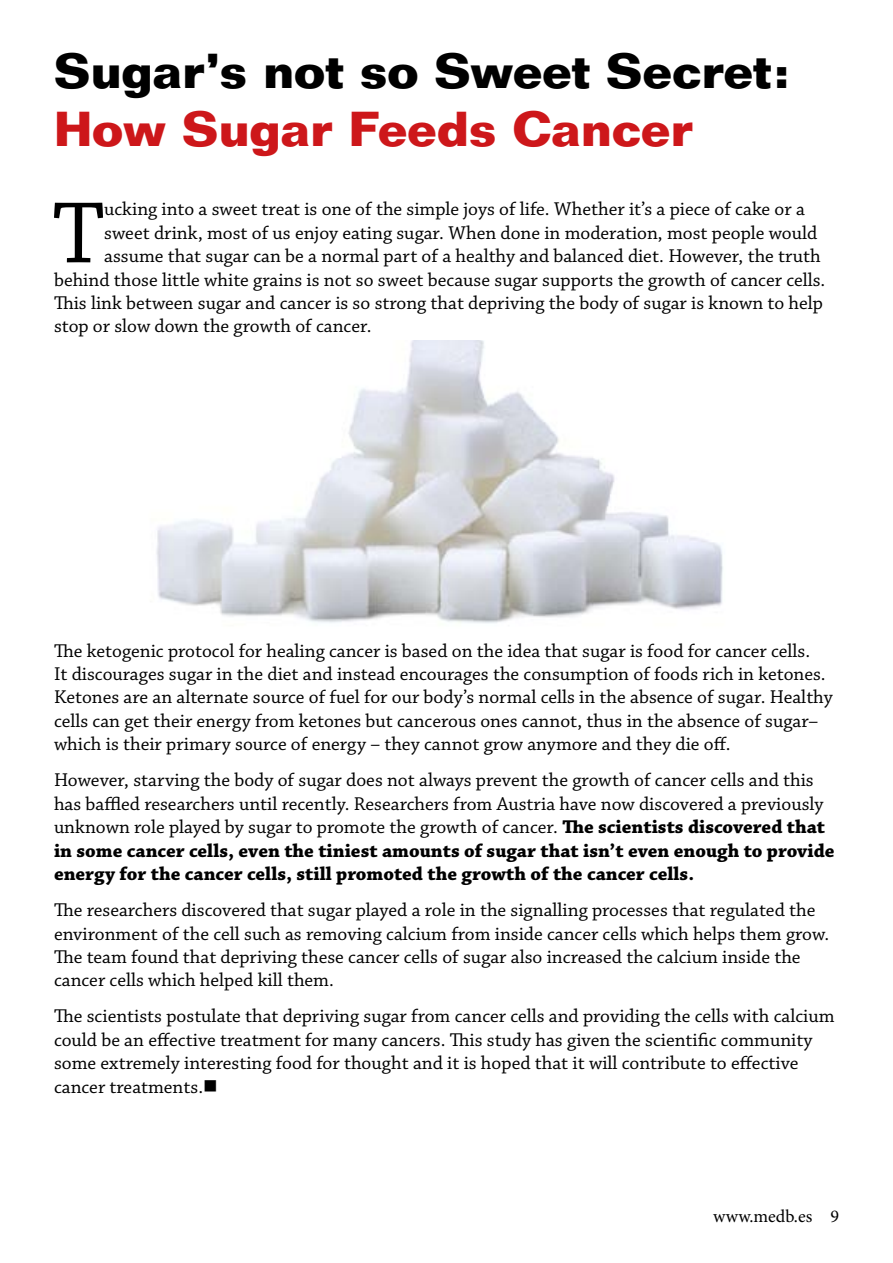
<style>
.page{position:relative;width:893px;height:1263px;background:#fff}
.page>*{position:absolute;margin:0;border:0;box-sizing:border-box;transform-origin:0 0}
.t1{font:91.5px "Chaparral Pro";color:#000}
.t2{font:700 48px "Folio";color:#000}
.t3{font:700 48px "Folio";color:#cd171a}
.t4{font:19.5px/23.4px "Chaparral Pro";color:#000}
.t5{font:18px "Minion Pro";color:#000}
.s1{font-weight:700}
</style>
<div class="page">
<img style="left:156px;top:340px;width:567px;height:284px">
<h2 class="t2" style="left:54px;top:43px;width:737px">Sugar’s not so Sweet Secret:</h2>
<h2 class="t3" style="left:54px;top:101px;width:640px">How Sugar Feeds Cancer</h2>
<h1 class="t1" style="left:52px;top:183px;width:53px">T</h1>
<p class="t4" style="left:104px;top:198px;width:702px">ucking into a sweet treat is one of the simple joys of life. Whether it’s a piece of cake or a</p>
<p class="t4" style="left:104px;top:222px;width:714px">sweet drink, most of us enjoy eating sugar. When done in moderation, most people would</p>
<p class="t4" style="left:104px;top:245px;width:718px">assume that sugar can be a normal part of a healthy and balanced diet. However, the truth</p>
<p class="t4" style="left:54px;top:269px;width:773px">behind those little white grains is not so sweet because sugar supports the growth of cancer cells.</p>
<p class="t4" style="left:54px;top:292px;width:770px">This link between sugar and cancer is so strong that depriving the body of sugar is known to help</p>
<p class="t4" style="left:54px;top:315px;width:319px">stop or slow down the growth of cancer.</p>
<p class="t4" style="left:54px;top:639px;width:780px">The ketogenic protocol for healing cancer is based on the idea that sugar is food for cancer cells.<br>It discourages sugar in the diet and instead encourages the consumption of foods rich in ketones.<br>Ketones are an alternate source of fuel for our body’s normal cells in the absence of sugar. Healthy cells can get their energy from ketones but cancerous ones cannot, thus in the absence of sugar– which is their primary source of energy – they cannot grow anymore and they die off.</p>
<p class="t4" style="left:54px;top:769px;width:782px">However, starving the body of sugar does not always prevent the growth of cancer cells and this has baffled researchers until recently. Researchers from Austria have now discovered a previously unknown role played by sugar to promote the growth of cancer. <span class="s1">The scientists discovered that in some cancer cells, even the tiniest amounts of sugar that isn’t even enough to provide energy for the cancer cells, still promoted the growth of the cancer cells.</span></p>
<p class="t4" style="left:54px;top:899px;width:777px">The researchers discovered that sugar played a role in the signalling processes that regulated the environment of the cell such as removing calcium from inside cancer cells which helps them grow.<br>The team found that depriving these cancer cells of sugar also increased the calcium inside the cancer cells which helped kill them.</p>
<p class="t4" style="left:54px;top:1005px;width:782px">The scientists postulate that depriving sugar from cancer cells and providing the cells with calcium could be an effective treatment for many cancers. This study has given the scientific community some extremely interesting food for thought and it is hoped that it will contribute to effective cancer treatments.■</p>
<p class="t5" style="left:713px;top:1204px;width:127px">www.medb.es 9</p>
</div>
